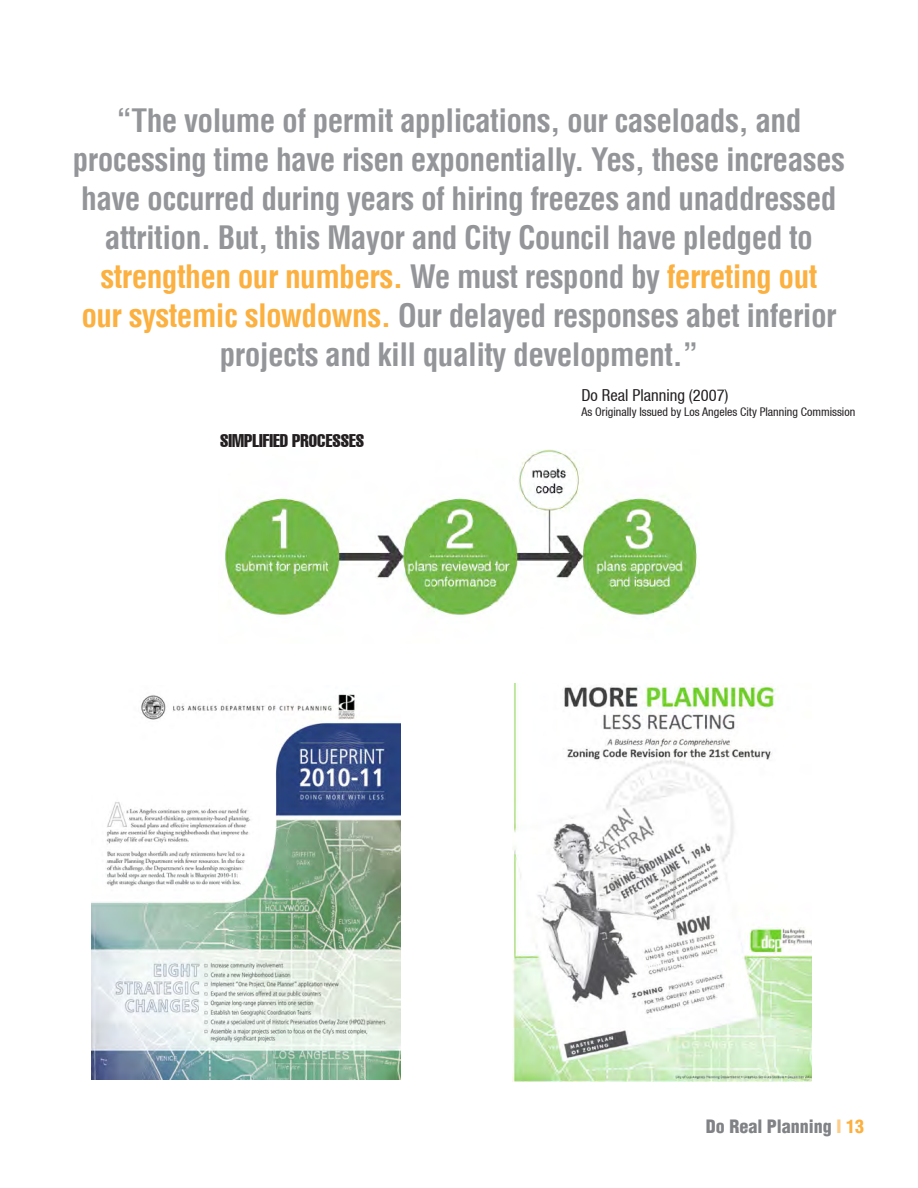
<style>
.page{position:relative;width:918px;height:1188px;background:#fff}
.page>*{position:absolute;margin:0;border:0;box-sizing:border-box;transform-origin:0 0}
.t1{font:700 condensed 31.5px/39px "Helvetica";letter-spacing:-.02em;color:#939598;text-align:center}
.t2{font:extra-condensed 18px "Helvetica";color:#231f20}
.t3{font:900 condensed 18px "Helvetica";color:#808285}
.t4{font:condensed 16.5px "Helvetica 57";color:#231f20}
.t5{font:condensed 12px "Helvetica 57";color:#231f20}
.s1{color:#fbb03f}
.s2{color:#fdcd8a}
</style>
<div class="page">
<img style="left:91px;top:694px;width:309px;height:386px">
<img style="left:513px;top:683px;width:298px;height:398px">
<img style="left:223px;top:450px;width:477px;height:166px">
<p class="t1" style="left:73px;top:101px;width:774px">“The volume of permit applications, our caseloads, and processing time have risen exponentially. Yes, these increases have occurred during years of hiring freezes and unaddressed attrition. But, this Mayor and City Council have pledged to <span class="s1">strengthen our numbers.</span> We must respond by <span class="s1">ferreting out<br>our systemic slowdowns.</span> Our delayed responses abet inferior projects and kill quality development.”</p>
<p class="t2" style="left:220px;top:429px;width:146px">SIMPLIFIED PROCESSES</p>
<p class="t4" style="left:581px;top:386px;width:149px">Do Real Planning (2007)</p>
<p class="t5" style="left:581px;top:405px;width:275px">As Originally Issued by Los Angeles City Planning Commission</p>
<p class="t3" style="left:706px;top:1115px;width:160px">Do Real Planning <span class="s2">I</span> <span class="s1">13</span></p>
</div>
